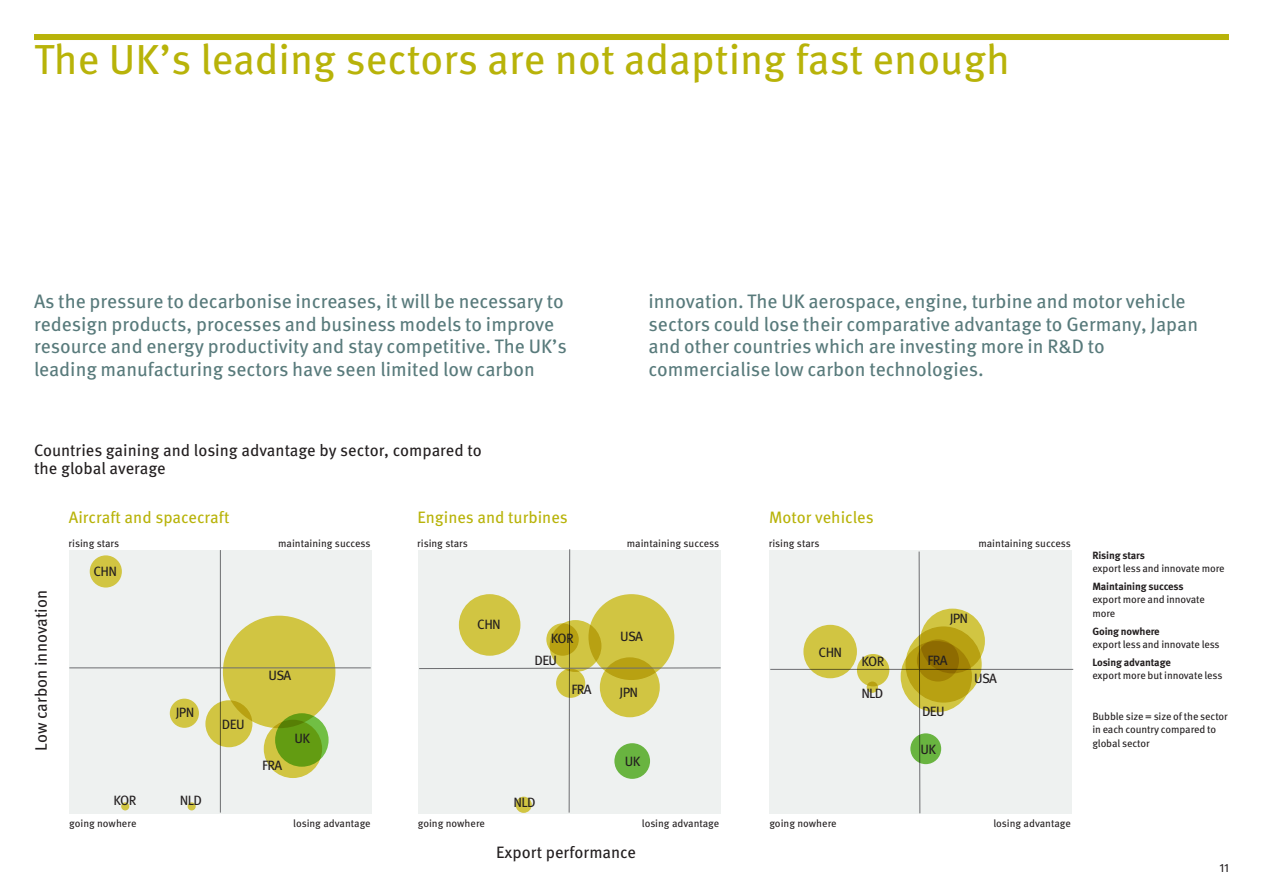
<style>
.page{position:relative;width:1263px;height:893px;background:#fff}
.page>*{position:absolute;margin:0;border:0;box-sizing:border-box;transform-origin:0 0}
.t1{font:42px "Meta OT";color:#b8b309}
.t2{font:19.5px/22.5px "Meta OT";color:#587a7b}
.t3{font:16.5px/18px "Meta OT";color:#231f20}
.t4{font:16.5px "Meta OT";color:#b8b309}
.t5{font:13.5px "Meta OT";letter-spacing:-.05em;color:#231f20}
.t6{font:12px "Meta OT";color:#231f20}
.t7{font:10.5px/13.5px "Meta OT";letter-spacing:-.01em;color:#231f20}
.t8{font:700 10.5px "Meta OT";letter-spacing:-.015em;color:#231f20}
</style>
<div class="page">
<div style="left:34px;top:34px;width:1195px;height:6px;background:#b8b309"></div>
<div style="left:69px;top:551px;width:302px;height:263px;background:#eef1f0"></div>
<hr style="left:220px;top:550px;width:1px;height:263px;background:#6c6d70">
<div style="left:90px;top:555px;width:32px;height:32px;background:#d1c542;border-radius:50%"></div>
<div style="left:170px;top:699px;width:29px;height:29px;background:#d1c542;border-radius:50%"></div>
<div style="left:205px;top:700px;width:47px;height:47px;background:linear-gradient(to right,#d1c547,#d1c43f);border-radius:50%"></div>
<div style="left:121px;top:802px;width:8px;height:8px;background:#d1c542;border-radius:50%"></div>
<div style="left:188px;top:802px;width:8px;height:8px;background:#d1c542;border-radius:50%"></div>
<svg style="left:275px;top:713px;width:54px;height:54px"></svg>
<svg style="left:264px;top:720px;width:58px;height:58px;background:#8aaa23"></svg>
<div style="left:223px;top:616px;width:112px;height:112px;background:#d1c542;border-radius:50%"></div>
<hr style="left:69px;top:667px;width:302px;height:1px;background:#6c6d70">
<svg style="left:418px;top:549px;width:303px;height:264px;background:#e5e7ce"></svg>
<div style="left:769px;top:551px;width:303px;height:263px;background:#eef1f0"></div>
<hr style="left:770px;top:669px;width:303px;height:1px;background:#6c6d70">
<svg style="left:918px;top:551px;width:3px;height:263px"></svg>
<svg style="left:910px;top:733px;width:31px;height:31px"></svg>
<svg style="left:803px;top:625px;width:54px;height:53px;background:#cfc343"></svg>
<svg style="left:867px;top:681px;width:11px;height:12px"></svg>
<svg style="left:857px;top:654px;width:32px;height:32px"></svg>
<svg style="left:905px;top:626px;width:77px;height:77px"></svg>
<svg style="left:901px;top:641px;width:71px;height:71px;background:#bca920"></svg>
<svg style="left:920px;top:609px;width:65px;height:64px;background:#c2af29"></svg>
<svg style="left:917px;top:639px;width:42px;height:42px"></svg>
<h1 class="t1" style="left:34px;top:33px;width:977px">The UK’s leading sectors are not adapting fast enough</h1>
<p class="t2" style="left:34px;top:290px;width:534px">As the pressure to decarbonise increases, it will be necessary to redesign products, processes and business models to improve resource and energy productivity and stay competitive. The UK’s leading manufacturing sectors have seen limited low carbon</p>
<p class="t2" style="left:648px;top:290px;width:551px">innovation. The UK aerospace, engine, turbine and motor vehicle sectors could lose their comparative advantage to Germany, Japan and other countries which are investing more in R&amp;D to commercialise low carbon technologies.</p>
<p class="t3" style="left:34px;top:441px;width:449px">Countries gaining and losing advantage by sector, compared to the global average</p>
<p class="t3" style="left:32px;top:751px;width:162px;rotate:-90deg">Low carbon innovation</p>
<p class="t4" style="left:69px;top:507px;width:162px">Aircraft and spacecraft</p>
<p class="t5" style="left:93px;top:563px;width:25px">CHN</p>
<p class="t7" style="left:69px;top:536px;width:52px">rising stars</p>
<p class="t7" style="left:278px;top:536px;width:94px">maintaining success</p>
<p class="t5" style="left:176px;top:704px;width:20px">JPN</p>
<p class="t5" style="left:113px;top:792px;width:24px">KOR</p>
<p class="t5" style="left:180px;top:792px;width:24px">NLD</p>
<p class="t5" style="left:222px;top:716px;width:24px">DEU</p>
<p class="t5" style="left:269px;top:667px;width:24px">USA</p>
<p class="t5" style="left:262px;top:757px;width:22px">FRA</p>
<p class="t5" style="left:294px;top:730px;width:17px">UK</p>
<p class="t7" style="left:69px;top:817px;width:69px">going nowhere</p>
<p class="t7" style="left:293px;top:817px;width:79px">losing advantage</p>
<p class="t4" style="left:417px;top:507px;width:152px">Engines and turbines</p>
<p class="t7" style="left:417px;top:536px;width:52px">rising stars</p>
<p class="t7" style="left:627px;top:536px;width:94px">maintaining success</p>
<p class="t5" style="left:477px;top:616px;width:25px">CHN</p>
<p class="t5" style="left:551px;top:630px;width:24px">KOR</p>
<p class="t5" style="left:535px;top:652px;width:24px">DEU</p>
<p class="t5" style="left:572px;top:681px;width:22px">FRA</p>
<p class="t5" style="left:513px;top:794px;width:24px">NLD</p>
<p class="t5" style="left:620px;top:628px;width:24px">USA</p>
<p class="t5" style="left:620px;top:684px;width:20px">JPN</p>
<p class="t5" style="left:625px;top:753px;width:17px">UK</p>
<p class="t7" style="left:418px;top:817px;width:69px">going nowhere</p>
<p class="t7" style="left:642px;top:817px;width:79px">losing advantage</p>
<p class="t3" style="left:496px;top:843px;width:141px">Export performance</p>
<p class="t4" style="left:769px;top:507px;width:106px">Motor vehicles</p>
<p class="t7" style="left:769px;top:536px;width:52px">rising stars</p>
<p class="t7" style="left:978px;top:536px;width:94px">maintaining success</p>
<p class="t5" style="left:818px;top:644px;width:25px">CHN</p>
<p class="t5" style="left:861px;top:652px;width:24px">KOR</p>
<p class="t5" style="left:861px;top:685px;width:24px">NLD</p>
<p class="t5" style="left:950px;top:610px;width:20px">JPN</p>
<p class="t5" style="left:927px;top:652px;width:22px">FRA</p>
<p class="t5" style="left:922px;top:703px;width:24px">DEU</p>
<p class="t5" style="left:921px;top:741px;width:17px">UK</p>
<p class="t5" style="left:974px;top:670px;width:24px">USA</p>
<p class="t8" style="left:1092px;top:548px;width:54px">Rising stars</p>
<p class="t7" style="left:1092px;top:562px;width:134px">export less and innovate more</p>
<p class="t8" style="left:1092px;top:580px;width:93px">Maintaining success</p>
<p class="t7" style="left:1092px;top:593px;width:114px">export more and innovate more</p>
<p class="t8" style="left:1092px;top:624px;width:69px">Going nowhere</p>
<p class="t7" style="left:1092px;top:638px;width:129px">export less and innovate less</p>
<p class="t8" style="left:1092px;top:656px;width:80px">Losing advantage</p>
<p class="t7" style="left:1092px;top:669px;width:132px">export more but innovate less</p>
<p class="t7" style="left:1092px;top:709px;width:137px">Bubble size = size of the sector in each country compared to global sector</p>
<p class="t7" style="left:769px;top:817px;width:69px">going nowhere</p>
<p class="t7" style="left:993px;top:817px;width:79px">losing advantage</p>
<p class="t6" style="left:1219px;top:860px;width:11px">11</p>
</div>
